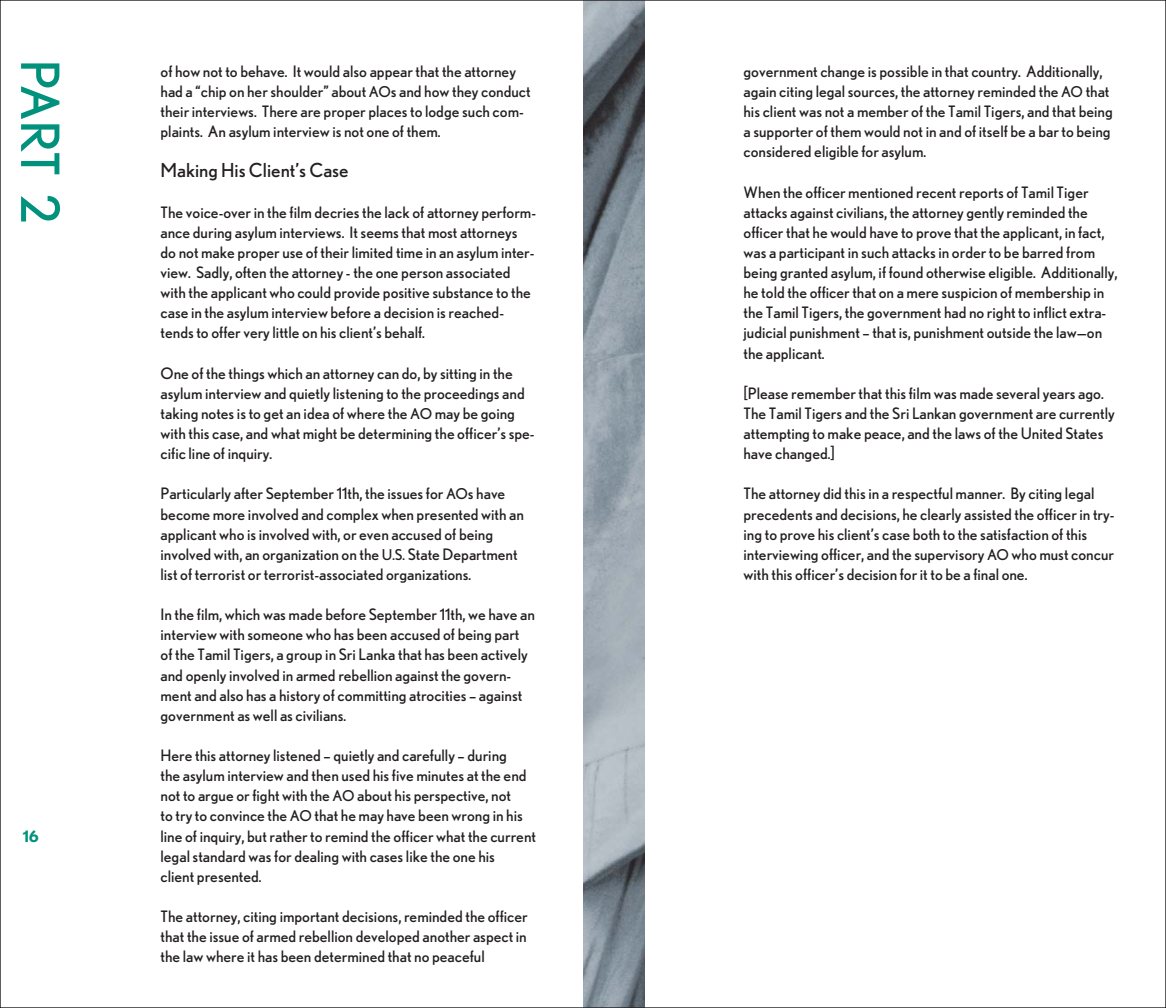
<style>
.page{position:relative;width:1166px;height:1008px;background:#fff}
.page>*{position:absolute;margin:0;border:0;box-sizing:border-box;transform-origin:0 0}
.t1{font:52.5px "Nobel";color:#00927c}
.t2{font:19.25px "Nobel";color:#231f20}
.t3{font:15.75px/20.1px "Nobel";color:#231f20}
.t4{font:700 15.75px "Nobel";color:#00927c}
.s1{font-size:14.88px}
.s2{font-family:"Arial"}
</style>
<div class="page">
<img style="left:583px;top:2px;width:62px;height:1004px">
<h1 class="t1" style="left:58px;top:59px;width:166px;rotate:90deg">PART 2</h1>
<p class="t4" style="left:23px;top:830px;width:17px">16</p>
<p class="t3" style="left:160px;top:63px;width:372px">of how not to behave. It would also appear that the attorney had a “chip on her shoulder” about <span class="s1">AO</span>s and how they conduct their interviews. There are proper places to lodge such com&shy;plaints. An asylum interview is not one of them.</p>
<p class="t2" style="left:160px;top:164px;width:190px">Making His Client’s Case</p>
<p class="t3" style="left:160px;top:204px;width:377px">The voice-over in the film decries the lack of attorney perform&shy;ance during asylum interviews. It seems that most attorneys do not make proper use of their limited time in an asylum inter&shy;view. Sadly, often the attorney - the one person associated with the applicant who could provide positive substance to the case in the asylum interview before a decision is reached&shy;tends to offer very little on his client’s behalf.</p>
<p class="t3" style="left:160px;top:365px;width:375px">One of the things which an attorney can do, by sitting in the asylum interview and quietly listening to the proceedings and taking notes is to get an idea of where the <span class="s1">AO</span> may be going with this case, and what might be determining the officer’s spe&shy;cific line of inquiry.</p>
<p class="t3" style="left:160px;top:486px;width:365px">Particularly after September 11th, the issues for <span class="s1">AO</span>s have become more involved and complex when presented with an applicant who is involved with, or even accused of being involved with, an organization on the <span class="s1">U.S.</span> State Department list of terrorist or terrorist-associated organizations.</p>
<p class="t3" style="left:160px;top:606px;width:376px">In the film, which was made before September 11th, we have an interview with someone who has been accused of being part of the Tamil Tigers, a group in Sri Lanka that has been actively and openly involved in armed rebellion against the govern&shy;ment and also has a history of committing atrocities – against government as well as civilians.</p>
<p class="t3" style="left:160px;top:747px;width:377px">Here this attorney listened – quietly and carefully – during<br>the asylum interview and then used his five minutes at the end not to argue or fight with the <span class="s1">AO</span> about his perspective, not<br>to try to convince the <span class="s1">AO</span> that he may have been wrong in his line of inquiry, but rather to remind the officer what the current legal standard was for dealing with cases like the one his<br>client presented.</p>
<p class="t3" style="left:160px;top:908px;width:369px;text-align:justify">The attorney, citing important decisions, reminded the officer that the issue of armed rebellion developed another aspect in the law where it has been determined that no peaceful</p>
<p class="t3" style="left:743px;top:63px;width:371px">government change is possible in that country. Additionally, again citing legal sources, the attorney reminded the <span class="s1">AO</span> that his client was not a member of the Tamil Tigers, and that being a supporter of them would not in and of itself be a bar to being considered eligible for asylum.</p>
<p class="t3" style="left:743px;top:184px;width:375px">When the officer mentioned recent reports of Tamil Tiger attacks against civilians, the attorney gently reminded the officer that he would have to prove that the applicant, in fact, was a participant in such attacks in order to be barred from being granted asylum, if found otherwise eligible. Additionally, he told the officer that on a mere suspicion of membership in the Tamil Tigers, the government had no right to inflict extra&shy;judicial punishment – that is, punishment outside the law—on the applicant.</p>
<p class="t3" style="left:743px;top:385px;width:373px"><span class="s2">[</span>Please remember that this film was made several years ago.<br>The Tamil Tigers and the Sri Lankan government are currently attempting to make peace, and the laws of the United States have changed.<span class="s2">]</span></p>
<p class="t3" style="left:743px;top:486px;width:372px">The attorney did this in a respectful manner. By citing legal precedents and decisions, he clearly assisted the officer in try&shy;ing to prove his client’s case both to the satisfaction of this interviewing officer, and the supervisory <span class="s1">AO</span> who must concur with this officer’s decision for it to be a final one.</p>
</div>
